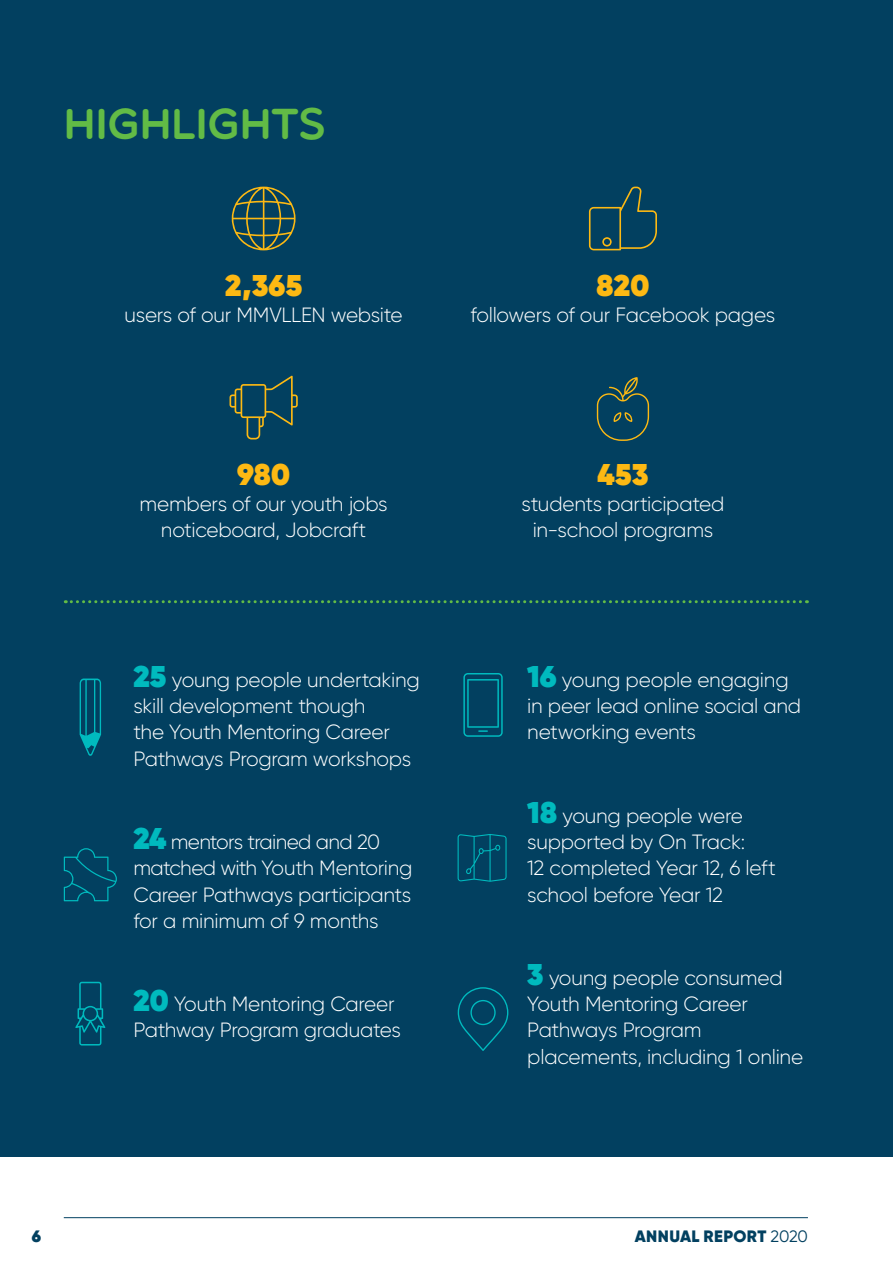
<style>
.page{position:relative;width:893px;height:1263px;background:#fff}
.page>*{position:absolute;margin:0;border:0;box-sizing:border-box;transform-origin:0 0}
.t1{font:43.5px "Multicolore";letter-spacing:-.01em;color:#62bb46}
.t2{font:800 30px "Gilroy";letter-spacing:.01em;color:#fdb913}
.t3{font:300 20.7px/26.2px "Gilroy";letter-spacing:-.015em;color:#fff}
.t4{font:900 16.5px "Gilroy";letter-spacing:.02em;color:#024060}
.t5{font:800 16.5px "Gilroy";color:#024060}
.s1{font-weight:800;font-size:30px;color:#00babe}
.s2{font-weight:400}
</style>
<div class="page">
<div style="left:0;top:0;width:893px;height:1157px;background:#024060"></div>
<hr style="left:64px;top:1217px;width:744px;height:1px;background:#024060">
<svg style="left:65px;top:600px;width:735px;height:3px"></svg>
<svg style="left:232px;top:187px;width:64px;height:63px"></svg>
<svg style="left:229px;top:376px;width:69px;height:63px"></svg>
<svg style="left:589px;top:187px;width:68px;height:63px"></svg>
<svg style="left:597px;top:377px;width:52px;height:64px"></svg>
<svg style="left:80px;top:678px;width:21px;height:78px"></svg>
<svg style="left:75px;top:982px;width:30px;height:63px"></svg>
<svg style="left:463px;top:673px;width:40px;height:64px"></svg>
<svg style="left:458px;top:987px;width:50px;height:64px"></svg>
<svg style="left:458px;top:834px;width:49px;height:48px"></svg>
<svg style="left:64px;top:848px;width:53px;height:53px"></svg>
<h1 class="t1" style="left:64px;top:98px;width:264px">HIGHLIGHTS</h1>
<h2 class="t2" style="left:225px;top:266px;width:79px">2,365</h2>
<p class="t3" style="left:125px;top:301px;width:279px">users of our MMVLLEN website</p>
<h2 class="t2" style="left:597px;top:266px;width:54px">820</h2>
<p class="t3" style="left:471px;top:301px;width:306px">followers of our Facebook pages</p>
<h2 class="t2" style="left:237px;top:455px;width:55px">980</h2>
<p class="t3" style="left:140px;top:490px;width:250px;text-align:center">members of our youth jobs noticeboard, Jobcraft</p>
<p class="t3" style="left:133px;top:666px;width:288px"><span class="s1">25</span> young people undertaking skill development though<br>the Youth Mentoring Career<br>Pathways Program workshops</p>
<p class="t3" style="left:133px;top:828px;width:281px"><span class="s1">24</span> mentors trained and 20 matched with Youth Mentoring<br>Career Pathways participants for a minimum of 9 months</p>
<p class="t3" style="left:133px;top:990px;width:269px"><span class="s1">20</span> Youth Mentoring Career<br>Pathway Program graduates</p>
<h2 class="t2" style="left:597px;top:455px;width:52px">453</h2>
<p class="t3" style="left:522px;top:490px;width:204px;text-align:center">students participated in-school programs</p>
<p class="t3" style="left:527px;top:666px;width:275px"><span class="s1">16</span> young people engaging in peer lead online social and networking events</p>
<p class="t3" style="left:527px;top:802px;width:250px"><span class="s1">18</span> young people were supported by On Track:<br>12 completed Year 12, 6 left school before Year 12</p>
<p class="t3" style="left:527px;top:964px;width:277px"><span class="s1">3</span> young people consumed<br>Youth Mentoring Career<br>Pathways Program placements, including 1 online</p>
<p class="t5" style="left:32px;top:1226px;width:11px">6</p>
<p class="t4" style="left:635px;top:1226px;width:175px">ANNUAL REPORT <span class="s2">2020</span></p>
</div>
